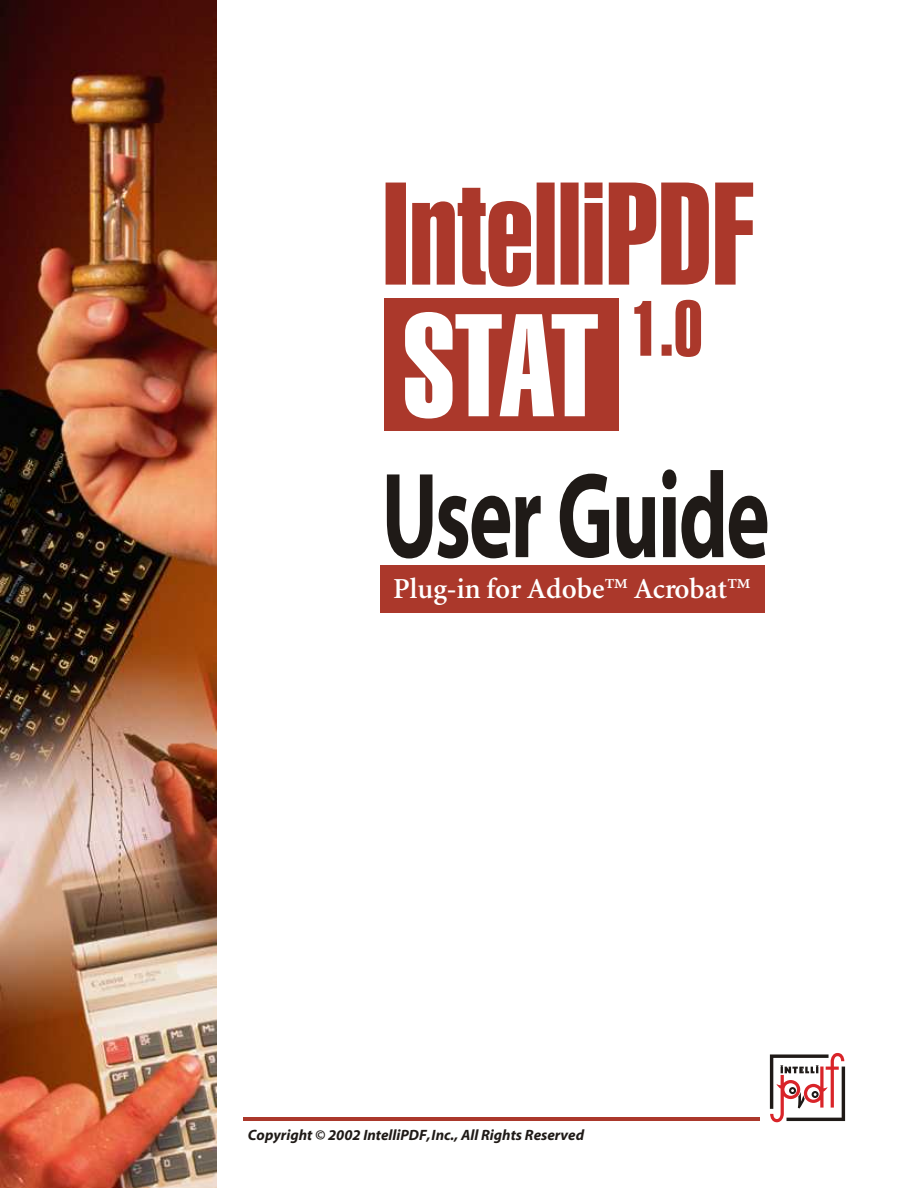
<style>
.page{position:relative;width:918px;height:1188px;background:#fff}
.page>*{position:absolute;margin:0;border:0;box-sizing:border-box;transform-origin:0 0}
.t1{font:700 122.7px "Myriad";letter-spacing:-.025em;color:#1f1a17;scale:.68 1}
.t2{font:600 29.1px "Minion";color:#fff}
.t3{font:italic 700 15px "Myriad";color:#1f1a17}
</style>
<div class="page">
<div style="left:385px;top:298px;width:234px;height:132px;background:#ab382b"></div>
<img style="left:0;top:0;width:217px;height:1188px">
<div style="left:380px;top:565px;width:384px;height:48px;background:#ab382b"></div>
<svg style="left:770px;top:1053px;width:75px;height:69px"></svg>
<svg style="left:386px;top:183px;width:367px;height:104px"></svg>
<svg style="left:405px;top:312px;width:193px;height:107px"></svg>
<svg style="left:634px;top:300px;width:67px;height:57px"></svg>
<hr style="left:243px;top:1117px;width:517px;height:3px;background:#ab382b">
<h1 class="t1" style="left:381px;top:465px;width:573px">User Guide</h1>
<h2 class="t2" style="left:393px;top:576px;width:359px">Plug-in for Adobe™ Acrobat™</h2>
<p class="t3" style="left:248px;top:1129px;width:338px">Copyright © 2002 IntelliPDF,Inc., All Rights Reserved</p>
</div>
